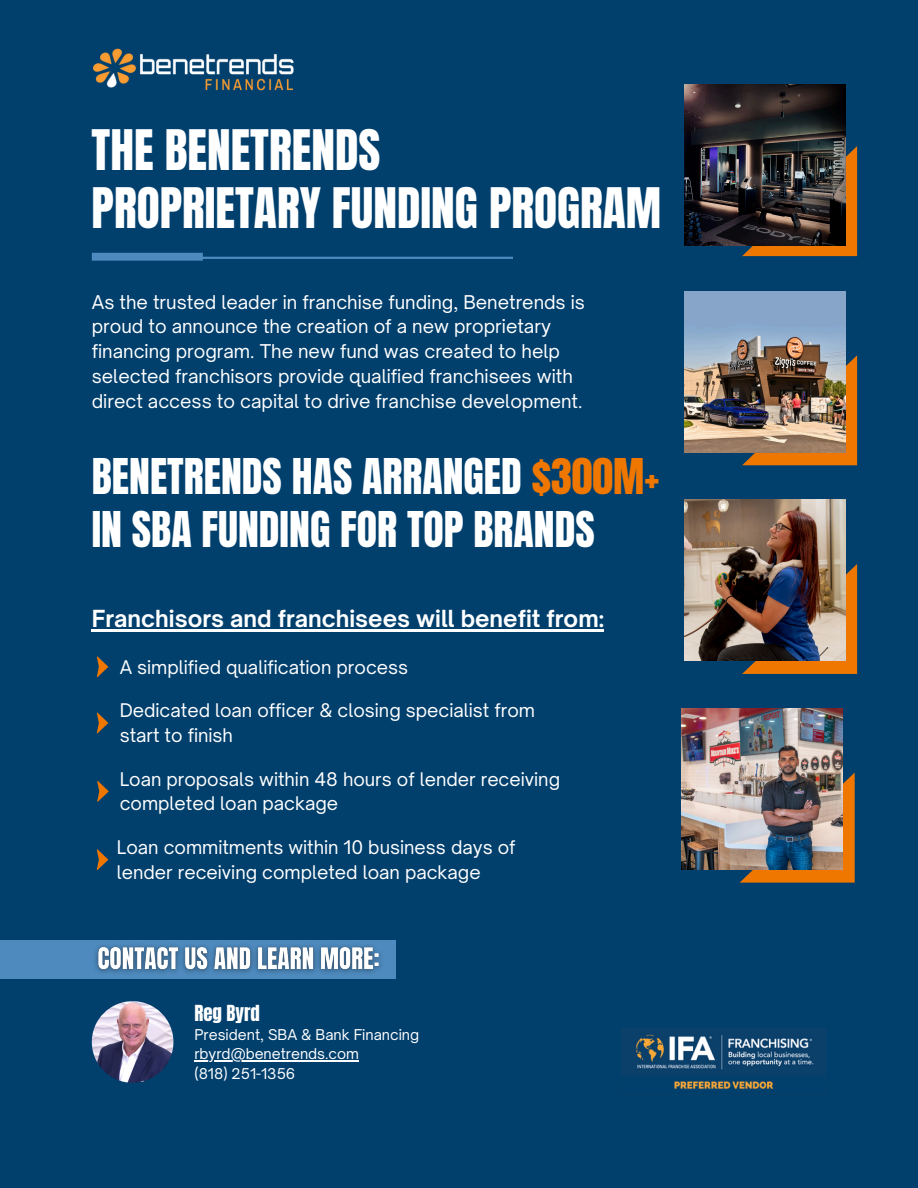
<style>
.page{position:relative;width:918px;height:1188px;background:#013f6d}
.page>*{position:absolute;margin:0;border:0;box-sizing:border-box;transform-origin:0 0}
.t1{font:47.55px/58.5px "Anton";color:#fff}
.t2{font:41.85px/52.8px "Anton";color:#fff}
.t3{font:700 22.5px "Open Sauce One";color:#fff}
.t4{font:18.75px "Anton";color:#fff}
.t5{font:18.15px/24.8px "Open Sauce One";color:#fff}
.t6{font:18px/24.8px "Open Sauce One";color:#fff}
.t7{font:14.25px "Open Sauce One";color:#fff}
.s1{color:#ef7700}
</style>
<div class="page">
<div style="left:0;top:940px;width:396px;height:39px;background:#4e8abe"></div>
<img style="left:93px;top:48px;width:201px;height:43px">
<hr style="left:200px;top:257px;width:313px;height:2px;background:#4e8abe">
<div style="left:92px;top:253px;width:111px;height:8px;background:#4e8abe"></div>
<svg style="left:742px;top:146px;width:115px;height:110px;background:#d36e08"></svg>
<img style="left:684px;top:84px;width:161px;height:161px">
<svg style="left:742px;top:355px;width:115px;height:110px;background:#dc750e"></svg>
<img style="left:684px;top:291px;width:161px;height:161px">
<svg style="left:742px;top:564px;width:115px;height:110px;background:#e0760c"></svg>
<img style="left:684px;top:500px;width:161px;height:161px">
<img style="left:635px;top:1034px;width:179px;height:55px">
<svg style="left:97px;top:656px;width:11px;height:21px"></svg>
<hr style="left:92px;top:630px;width:512px;height:2px;background:#fff">
<svg style="left:740px;top:773px;width:115px;height:110px;background:#d7720c"></svg>
<img style="left:682px;top:709px;width:161px;height:160px">
<svg style="left:97px;top:713px;width:11px;height:20px"></svg>
<img style="left:92px;top:1001px;width:81px;height:82px;border-radius:50%">
<img style="left:95px;top:945px;width:286px;height:28px">
<hr style="left:194px;top:1061px;width:165px;height:1px;background:#fff">
<svg style="left:97px;top:781px;width:11px;height:21px"></svg>
<svg style="left:97px;top:849px;width:11px;height:21px"></svg>
<p class="t1" style="left:92px;top:121px;width:571px">THE BENETRENDS<br>PROPRIETARY FUNDING PROGRAM</p>
<h5 class="t5" style="left:92px;top:289px;width:495px">As the trusted leader in franchise funding, Benetrends is proud to announce the creation of a new proprietary financing program. The new fund was created to help selected franchisors provide qualified franchisees with direct access to capital to drive franchise development.</h5>
<p class="t2" style="left:92px;top:450px;width:569px">BENETRENDS HAS ARRANGED <span class="s1">$300M+<br></span>IN SBA FUNDING FOR TOP BRANDS</p>
<p class="t3" style="left:92px;top:605px;width:514px">Franchisors and franchisees will benefit from:</p>
<h4 class="t6" style="left:120px;top:654px;width:290px">A simplified qualification process</h4>
<p class="t6" style="left:120px;top:698px;width:417px">Dedicated loan officer &amp; closing specialist from start to finish</p>
<p class="t6" style="left:120px;top:766px;width:442px">Loan proposals within 48 hours of lender receiving completed loan package</p>
<p class="t6" style="left:117px;top:835px;width:400px">Loan commitments within 10 business days of lender receiving completed loan package</p>
<h5 class="t4" style="left:194px;top:1000px;width:67px">Reg Byrd</h5>
<p class="t7" style="left:194px;top:1026px;width:226px">President, SBA &amp; Bank Financing</p>
<p class="t7" style="left:194px;top:1045px;width:166px">rbyrd@benetrends.com</p>
<p class="t7" style="left:194px;top:1064px;width:102px">(818) 251-1356</p>
</div>
